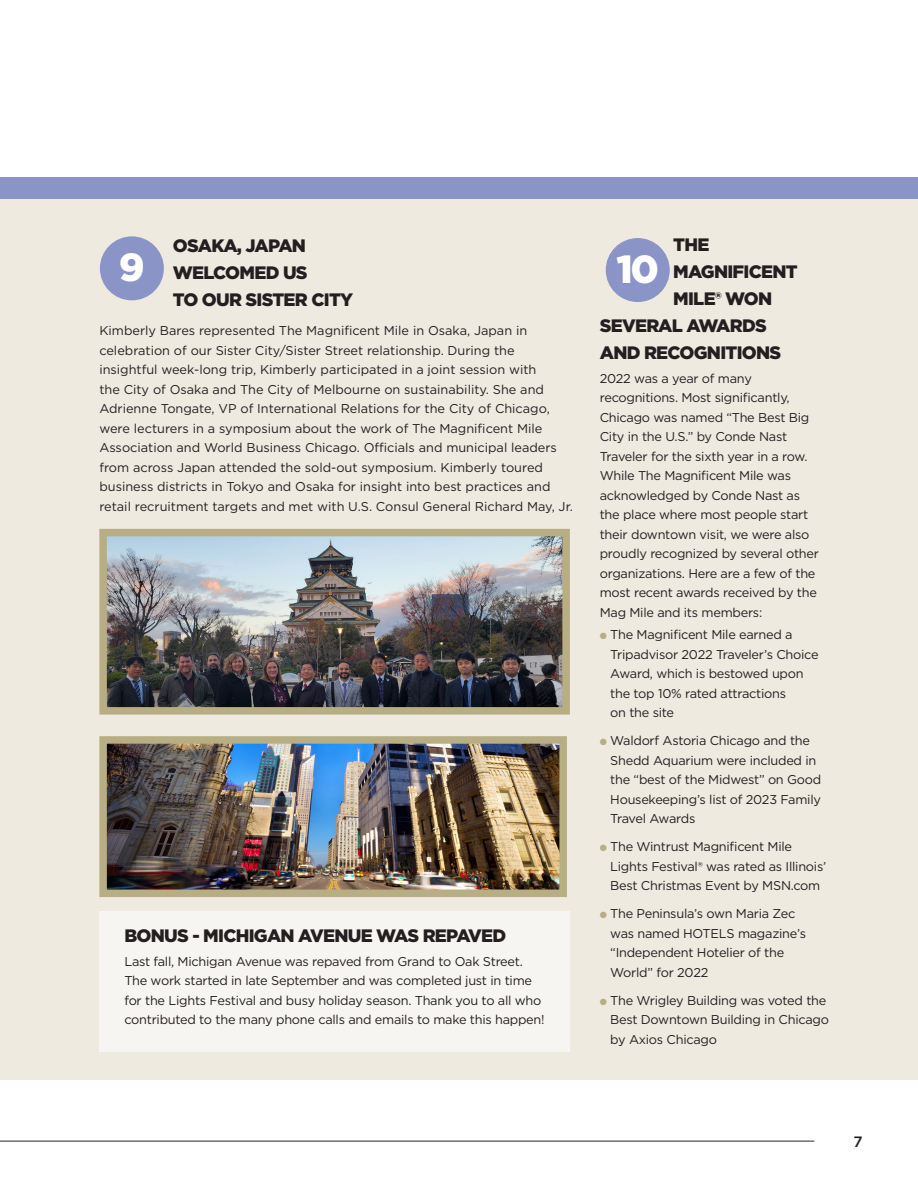
<style>
.page{position:relative;width:918px;height:1188px;background:#fff}
.page>*{position:absolute;margin:0;border:0;box-sizing:border-box;transform-origin:0 0}
.Large_white_number{font:900 39.15px "Gotham";color:#fff}
.Subhead_10_milestone{font:900 18px/27px "Gotham";letter-spacing:-.04em;color:#231f20}
.t1{font:500 15px "Gotham";color:#231f20}
.Body_Copy_8_5_Gotham{font:12.75px/19.5px "Gotham";letter-spacing:-.02em;color:#231f20}
.Body_Copy_8_5_Gotham-2{font:12.75px/19.5px "Gotham";color:#231f20}
.s1{color:#b8ae84}
</style>
<div class="page">
<hr style="left:0;top:1141px;width:814px;height:1px;background:#272725">
<div style="left:0;top:177px;width:918px;height:903px;background:#eeeae0"></div>
<img style="left:99px;top:528px;width:471px;height:187px">
<div style="left:0;top:177px;width:918px;height:22px;background:#8b94c6"></div>
<div style="left:100px;top:236px;width:64px;height:64px;background:#8b94c6;border-radius:50%"></div>
<div style="left:99px;top:911px;width:471px;height:140px;background:#f7f5f1"></div>
<img style="left:99px;top:736px;width:468px;height:161px">
<div style="left:606px;top:238px;width:64px;height:64px;background:#8b94c6;border-radius:50%"></div>
<p class="Subhead_10_milestone" style="left:173px;top:232px;width:182px">OSAKA, JAPAN<br>WELCOMED US<br>TO OUR SISTER CITY</p>
<p class="Subhead_10_milestone" style="left:673px;top:231px;width:38px">THE</p>
<p class="Large_white_number" style="left:119px;top:241px;width:27px">9</p>
<p class="Large_white_number" style="left:616px;top:242px;width:44px">10</p>
<p class="Subhead_10_milestone" style="left:673px;top:258px;width:126px">MAGNIFICENT</p>
<p class="Subhead_10_milestone" style="left:673px;top:285px;width:100px">MILE® WON</p>
<p class="Subhead_10_milestone" style="left:600px;top:312px;width:168px">SEVERAL AWARDS</p>
<p class="Subhead_10_milestone" style="left:600px;top:339px;width:183px">AND RECOGNITIONS</p>
<p class="Body_Copy_8_5_Gotham" style="left:600px;top:368px;width:221px">2022 was a year of many recognitions. Most significantly,<br>Chicago was named “The Best Big<br>City in the U.S.” by Conde Nast<br>Traveler for the sixth year in a row.<br>While The Magnificent Mile was acknowledged by Conde Nast as the place where most people start their downtown visit, we were also proudly recognized by several other organizations. Here are a few of the most recent awards received by the<br>Mag Mile and its members:</p>
<p class="Body_Copy_8_5_Gotham" style="left:610px;top:625px;width:210px;text-indent:-10px"><span class="s1">●</span> The Magnificent Mile earned a<br>Tripadvisor 2022 Traveler’s Choice<br>Award, which is bestowed upon the top 10% rated attractions<br>on the site</p>
<p class="Body_Copy_8_5_Gotham" style="left:610px;top:731px;width:213px;text-indent:-10px"><span class="s1">●</span> Waldorf Astoria Chicago and the<br>Shedd Aquarium were included in the “best of the Midwest” on Good<br>Housekeeping’s list of 2023 Family<br>Travel Awards</p>
<p class="Body_Copy_8_5_Gotham" style="left:610px;top:837px;width:217px;text-indent:-10px"><span class="s1">●</span> The Wintrust Magnificent Mile<br>Lights Festival® was rated as Illinois’<br>Best Christmas Event by MSN.com</p>
<p class="Body_Copy_8_5_Gotham" style="left:610px;top:904px;width:197px;text-indent:-10px"><span class="s1">●</span> The Peninsula’s own Maria Zec was named HOTELS magazine’s “Independent Hotelier of the<br>World” for 2022</p>
<p class="Body_Copy_8_5_Gotham" style="left:610px;top:990px;width:220px;text-indent:-10px"><span class="s1">●</span> The Wrigley Building was voted the<br>Best Downtown Building in Chicago by Axios Chicago</p>
<p class="Body_Copy_8_5_Gotham-2" style="left:99px;top:321px;width:475px">Kimberly Bares represented The Magnificent Mile in Osaka, Japan in celebration of our Sister City/Sister Street relationship. During the insightful week-long trip, Kimberly participated in a joint session with<br>the City of Osaka and The City of Melbourne on sustainability. She and Adrienne Tongate, VP of International Relations for the City of Chicago, were lecturers in a symposium about the work of The Magnificent Mile Association and World Business Chicago. Officials and municipal leaders from across Japan attended the sold-out symposium. Kimberly toured business districts in Tokyo and Osaka for insight into best practices and retail recruitment targets and met with U.S. Consul General Richard May, Jr.</p>
<p class="Subhead_10_milestone" style="left:124px;top:922px;width:383px">BONUS - MICHIGAN AVENUE WAS REPAVED</p>
<p class="Body_Copy_8_5_Gotham" style="left:124px;top:951px;width:422px">Last fall, Michigan Avenue was repaved from Grand to Oak Street.<br>The work started in late September and was completed just in time for the Lights Festival and busy holiday season. Thank you to all who contributed to the many phone calls and emails to make this happen!</p>
<p class="t1" style="left:853px;top:1132px;width:11px">7</p>
</div>
